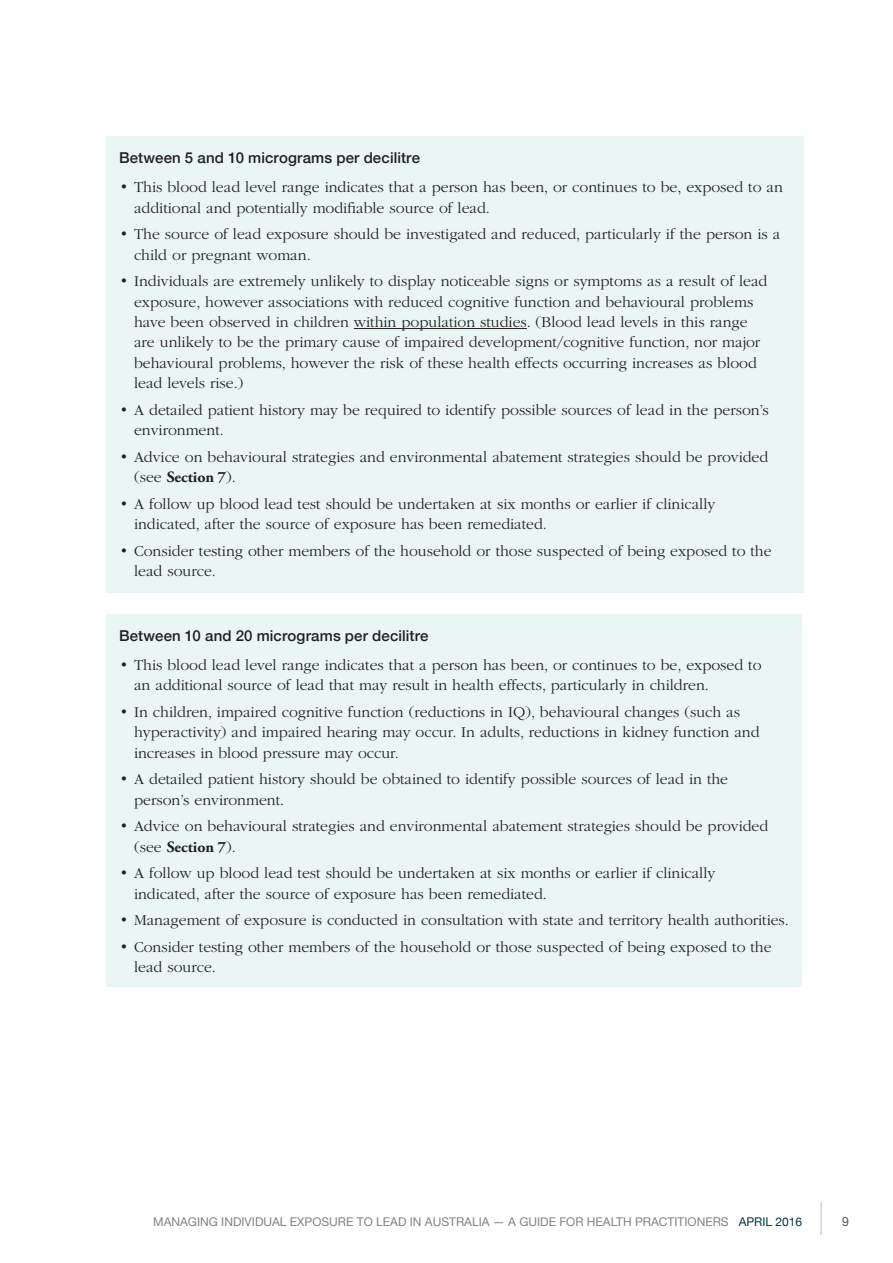
<style>
.page{position:relative;width:893px;height:1263px;background:#fff}
.page>*{position:absolute;margin:0;border:0;box-sizing:border-box;transform-origin:0 0}
.t1{font:300 15.75px/20.2px "ITC Garamond Std";color:#231f20}
.fighead{font:500 15px "Helvetica Neue";letter-spacing:.01em;color:#231f20}
.t2{font:12.75px "Helvetica Neue";color:#58595b}
.t3{font:12px "Helvetica Neue";color:#808285}
.s1{font-family:"Adobe Garamond Pro";font-weight:700}
.s2{color:#003746}
</style>
<div class="page">
<hr style="left:821px;top:1202px;width:1px;height:33px;background:#bcbec0">
<div style="left:106px;top:136px;width:698px;height:456px;background:#e9f6f4"></div>
<hr style="left:354px;top:328px;width:173px;height:1px;background:#231f20">
<div style="left:106px;top:614px;width:696px;height:372px;background:#e9f6f4"></div>
<p class="fighead" style="left:119px;top:146px;width:302px">Between 5 and 10 micrograms per decilitre</p>
<p class="t1" style="left:134px;top:177px;width:650px;text-indent:-15px">• This blood lead level range indicates that a person has been, or continues to be, exposed to an additional and potentially modifiable source of lead.</p>
<p class="t1" style="left:134px;top:224px;width:648px;text-indent:-15px">• The source of lead exposure should be investigated and reduced, particularly if the person is a child or pregnant woman.</p>
<p class="t1" style="left:134px;top:271px;width:635px;text-indent:-15px">• Individuals are extremely unlikely to display noticeable signs or symptoms as a result of lead exposure, however associations with reduced cognitive function and behavioural problems have been observed in children within population studies. (Blood lead levels in this range are unlikely to be the primary cause of impaired development/cognitive function, nor major behavioural problems, however the risk of these health effects occurring increases as blood lead levels rise.)</p>
<p class="t1" style="left:134px;top:400px;width:636px;text-indent:-15px">• A detailed patient history may be required to identify possible sources of lead in the person’s environment.</p>
<p class="t1" style="left:134px;top:447px;width:636px;text-indent:-15px">• Advice on behavioural strategies and environmental abatement strategies should be provided (see <span class="s1">Section 7</span>).</p>
<p class="t1" style="left:134px;top:494px;width:583px;text-indent:-15px">• A follow up blood lead test should be undertaken at six months or earlier if clinically indicated, after the source of exposure has been remediated.</p>
<p class="t1" style="left:134px;top:541px;width:639px;text-indent:-15px">• Consider testing other members of the household or those suspected of being exposed to the lead source.</p>
<p class="fighead" style="left:119px;top:624px;width:311px">Between 10 and 20 micrograms per decilitre</p>
<p class="t1" style="left:134px;top:655px;width:629px;text-indent:-15px">• This blood lead level range indicates that a person has been, or continues to be, exposed to an additional source of lead that may result in health effects, particularly in children.</p>
<p class="t1" style="left:134px;top:702px;width:627px;text-indent:-15px">• In children, impaired cognitive function (reductions in IQ), behavioural changes (such as hyperactivity) and impaired hearing may occur. In adults, reductions in kidney function and increases in blood pressure may occur.</p>
<p class="t1" style="left:134px;top:769px;width:596px;text-indent:-15px">• A detailed patient history should be obtained to identify possible sources of lead in the person’s environment.</p>
<p class="t1" style="left:134px;top:816px;width:636px;text-indent:-15px">• Advice on behavioural strategies and environmental abatement strategies should be provided (see <span class="s1">Section 7</span>).</p>
<p class="t1" style="left:134px;top:863px;width:583px;text-indent:-15px">• A follow up blood lead test should be undertaken at six months or earlier if clinically indicated, after the source of exposure has been remediated.</p>
<p class="t1" style="left:119px;top:910px;width:671px">• Management of exposure is conducted in consultation with state and territory health authorities.</p>
<p class="t1" style="left:134px;top:937px;width:639px;text-indent:-15px">• Consider testing other members of the household or those suspected of being exposed to the lead source.</p>
<p class="t3" style="left:153px;top:1213px;width:650px">MANAGING INDIVIDUAL EXPOSURE TO LEAD IN AUSTRALIA — A GUIDE FOR HEALTH PRACTITIONERS <span class="s2">APRIL 2016</span></p>
<p class="t2" style="left:842px;top:1213px;width:8px">9</p>
</div>
